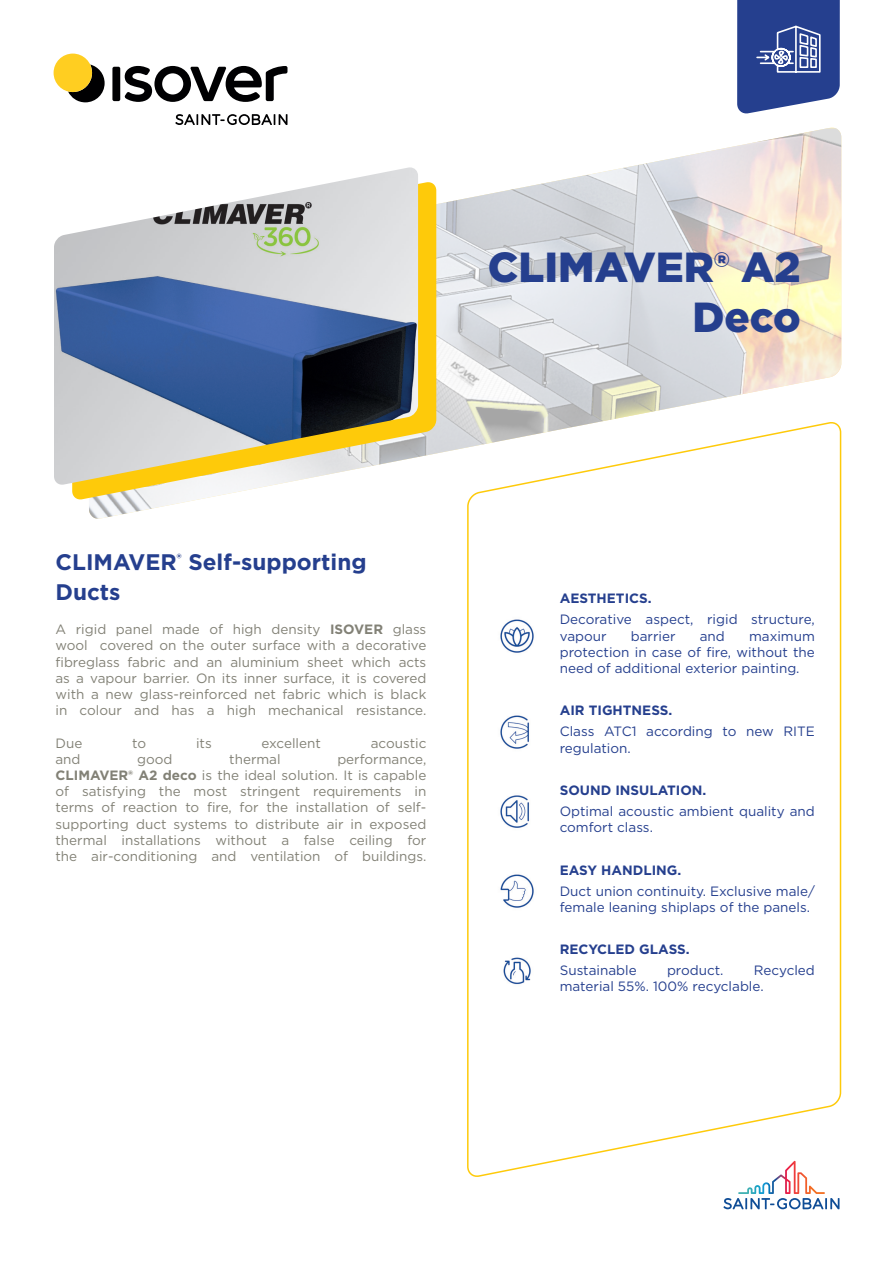
<style>
.page{position:relative;width:893px;height:1263px;background:#fff}
.page>*{position:absolute;margin:0;border:0;box-sizing:border-box;transform-origin:0 0}
.A-Product_Name{font:900 42px/50.4px "Gotham";color:#253f8e;text-align:right}
.I-International_Shor{font:700 22.5px/30px "Gotham";color:#253f8e}
.A-Product_Descriptio{font:13.5px/16.2px "Gotham";color:#828176;text-align:justify}
.level_1_text{font:13.5px/16.2px "Gotham";color:#253f8e}
.level_4_text{font:13.5px/16.2px "Gotham";color:#253f8e}
.level_5_text{font:13.5px/16.2px "Gotham";color:#253f8e}
.level_3_text{font:13.5px/16.2px "Gotham";color:#253f8e}
.level_2_text{font:13.5px/16.2px "Gotham";color:#253f8e}
.level_3_header{font:700 13.5px "Gotham";color:#253f8e}
.level_5_header{font:700 13.5px "Gotham";color:#253f8e}
.level_2_header{font:700 13.5px "Gotham";color:#253f8e}
.level_4_header{font:700 13.5px "Gotham";color:#253f8e}
.level_1_header{font:700 13.5px "Gotham";color:#253f8e}
.s1{font-weight:700}
</style>
<div class="page">
<svg style="left:723px;top:1177px;width:116px;height:32px"></svg>
<svg style="left:175px;top:114px;width:112px;height:11px"></svg>
<svg style="left:68px;top:65px;width:37px;height:37px"></svg>
<div style="left:112px;top:67px;width:8px;height:34px;background:#000002;border-radius:2px"></div>
<svg style="left:124px;top:66px;width:163px;height:36px"></svg>
<div style="left:54px;top:54px;width:38px;height:38px;background:#ffce21;border-radius:50%"></div>
<svg style="left:737px;top:0;width:103px;height:114px"></svg>
<img style="left:89px;top:128px;width:752px;height:391px">
<svg style="left:466px;top:422px;width:376px;height:755px"></svg>
<img style="left:496px;top:615px;width:43px;height:42px">
<img style="left:496px;top:710px;width:43px;height:43px">
<img style="left:496px;top:790px;width:43px;height:43px">
<img style="left:496px;top:870px;width:43px;height:42px">
<img style="left:496px;top:949px;width:43px;height:43px">
<svg style="left:72px;top:181px;width:364px;height:319px"></svg>
<img style="left:54px;top:167px;width:364px;height:319px">
<p class="A-Product_Name" style="left:488px;top:241px;width:314px">CLIMAVER® A2<br>Deco</p>
<p class="I-International_Shor" style="left:55px;top:547px;width:313px">CLIMAVER<sup>®</sup> Self-supporting<br>Ducts</p>
<p class="A-Product_Descriptio" style="left:55px;top:621px;width:372px">A rigid panel made of high density <span class="s1">ISOVER</span> glass wool covered on the outer surface with a decorative fibreglass fabric and an aluminium sheet which acts as a vapour barrier. On its inner surface, it is covered with a new glass-reinforced net fabric which is black in colour and has a high mechanical resistance.</p>
<p class="A-Product_Descriptio" style="left:55px;top:734px;width:28px">Due</p>
<p class="A-Product_Descriptio" style="left:132px;top:734px;width:15px">to</p>
<p class="A-Product_Descriptio" style="left:196px;top:734px;width:17px">its</p>
<p class="A-Product_Descriptio" style="left:262px;top:734px;width:61px">excellent</p>
<p class="A-Product_Descriptio" style="left:371px;top:734px;width:57px">acoustic</p>
<p class="A-Product_Descriptio" style="left:55px;top:751px;width:27px">and</p>
<p class="A-Product_Descriptio" style="left:137px;top:751px;width:37px">good</p>
<p class="A-Product_Descriptio" style="left:229px;top:751px;width:53px">thermal</p>
<p class="A-Product_Descriptio" style="left:55px;top:751px;width:372px;text-indent:282px">performance, <span class="s1">CLIMAVER® A2 deco</span> is the ideal solution. It is capable of satisfying the most stringent requirements in terms of reaction to fire, for the installation of self&shy;supporting duct systems to distribute air in exposed thermal installations without a false ceiling for the air-conditioning and ventilation of buildings.</p>
<p class="level_1_header" style="left:560px;top:590px;width:93px">AESTHETICS.</p>
<p class="level_1_text" style="left:560px;top:611px;width:257px">Decorative aspect, rigid structure, vapour</p>
<p class="level_1_text" style="left:631px;top:627px;width:46px">barrier</p>
<p class="level_1_text" style="left:700px;top:627px;width:27px">and</p>
<p class="level_1_text" style="left:560px;top:627px;width:257px;text-align:justify;text-indent:189px">maximum protection in case of fire, without the need of additional exterior painting.</p>
<p class="level_2_header" style="left:560px;top:702px;width:114px">AIR TIGHTNESS.</p>
<p class="level_2_text" style="left:560px;top:723px;width:257px">Class ATC1 according to new RITE regulation.</p>
<p class="level_3_header" style="left:560px;top:781px;width:148px">SOUND INSULATION.</p>
<p class="level_3_text" style="left:560px;top:803px;width:257px">Optimal acoustic ambient quality and comfort class.</p>
<p class="level_4_header" style="left:560px;top:861px;width:123px">EASY HANDLING.</p>
<p class="level_4_text" style="left:560px;top:882px;width:257px">Duct union continuity. Exclusive male/ female leaning shiplaps of the panels.</p>
<p class="level_5_header" style="left:560px;top:940px;width:131px">RECYCLED GLASS.</p>
<p class="level_5_text" style="left:560px;top:962px;width:79px">Sustainable</p>
<p class="level_5_text" style="left:667px;top:962px;width:58px">product.</p>
<p class="level_5_text" style="left:560px;top:962px;width:257px;text-indent:194px">Recycled material 55%. 100% recyclable.</p>
</div>
